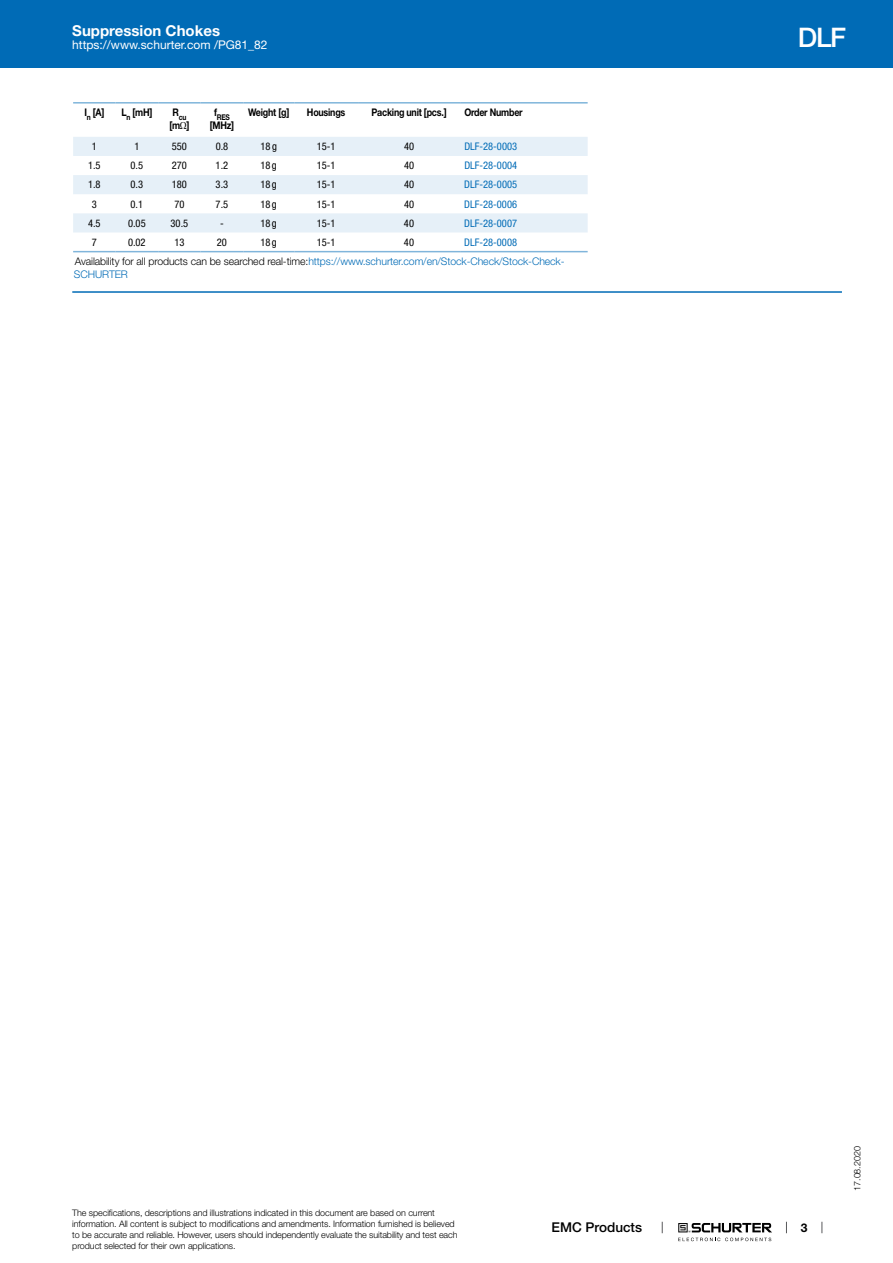
<style>
.page{position:relative;width:893px;height:1263px;background:#fff}
.page>*{position:absolute;margin:0;border:0;box-sizing:border-box;transform-origin:0 0}
.t1{font:500 27px "Helvetica Neue LT";color:#fff}
.t2{font:700 15px "Helvetica Neue LT";color:#fff}
.t3{font:500 13.5px "Helvetica Neue LT";color:#000}
.t4{font:12px "Helvetica Neue LT";color:#fff}
.t5{font:700 12px "Helvetica Neue LT";color:#000}
.t6{font:300 10.5px/19px "Helvetica Neue LT";letter-spacing:-.01em;color:#006bb6}
.t7{font:condensed 10.5px "Helvetica Neue LT";color:#000}
.t8{font:700 10.5px "Helvetica Neue LT";letter-spacing:-.025em;color:#000;scale:.85 1}
.t9{font:condensed 10.5px "Helvetica Neue LT";color:#006bb6}
.t10{font:300 9px/10.8px "Helvetica Neue LT";letter-spacing:-.01em;color:#000}
.t11{font:700 7.8px "Helvetica Neue LT";color:#000;scale:.85 1}
.s1{font-family:"Arial Unicode MS";font-weight:400}
.s2{font-weight:400;font-stretch:condensed}
.s3{color:#000}
</style>
<div class="page">
<svg style="left:678px;top:1223px;width:94px;height:18px"></svg>
<div style="left:0;top:0;width:893px;height:68px;background:#006bb6"></div>
<svg style="left:73px;top:232px;width:515px;height:21px"></svg>
<svg style="left:73px;top:137px;width:515px;height:95px;fill:#e6f0f8"></svg>
<hr style="left:73px;top:102px;width:43px;height:2px;background:#80b5db">
<hr style="left:116px;top:102px;width:42px;height:2px;background:#80b5db">
<hr style="left:158px;top:102px;width:43px;height:2px;background:#80b5db">
<hr style="left:201px;top:102px;width:42px;height:2px;background:#80b5db">
<hr style="left:243px;top:102px;width:51px;height:2px;background:#80b5db">
<hr style="left:294px;top:102px;width:64px;height:2px;background:#80b5db">
<hr style="left:358px;top:102px;width:102px;height:2px;background:#80b5db">
<hr style="left:460px;top:102px;width:128px;height:2px;background:#80b5db">
<hr style="left:73px;top:251px;width:43px;height:1px;background:#80b5db">
<hr style="left:116px;top:251px;width:42px;height:1px;background:#80b5db">
<hr style="left:158px;top:251px;width:43px;height:1px;background:#80b5db">
<hr style="left:201px;top:251px;width:42px;height:1px;background:#80b5db">
<hr style="left:243px;top:251px;width:51px;height:1px;background:#80b5db">
<hr style="left:294px;top:251px;width:64px;height:1px;background:#80b5db">
<hr style="left:358px;top:251px;width:102px;height:1px;background:#80b5db">
<hr style="left:460px;top:251px;width:128px;height:1px;background:#80b5db">
<hr style="left:72px;top:291px;width:770px;height:2px;background:#006bb6">
<h2 class="t2" style="left:72px;top:21px;width:149px">Suppression Chokes</h2>
<h3 class="t4" style="left:72px;top:38px;width:197px">https://www.schurter.com /PG81_82</h3>
<p class="t8" style="left:84px;top:106px;width:25px">I<sub>n</sub> [A]</p>
<p class="t8" style="left:121px;top:106px;width:38px">L<sub>n</sub> [mH]</p>
<p class="t11" style="left:173px;top:112px;width:18px"><sup>R</sup>cu</p>
<p class="t8" style="left:169px;top:118px;width:25px">[m<span class="s1">Ω</span>]</p>
<p class="t11" style="left:214px;top:112px;width:20px"><sup>f</sup>RES</p>
<p class="t8" style="left:210px;top:118px;width:30px">[MHz]</p>
<p class="t8" style="left:248px;top:106px;width:50px">Weight [g]</p>
<p class="t8" style="left:307px;top:106px;width:47px">Housings</p>
<p class="t8" style="left:371px;top:106px;width:90px">Packing unit [pcs.]</p>
<p class="t8" style="left:464px;top:106px;width:70px">Order Number</p>
<p class="t7" style="left:92px;top:140px;width:7px">1</p>
<p class="t7" style="left:134px;top:140px;width:7px">1</p>
<p class="t7" style="left:172px;top:140px;width:17px">550</p>
<p class="t7" style="left:216px;top:140px;width:14px">0.8</p>
<p class="t7" style="left:261px;top:140px;width:18px">18g</p>
<p class="t7" style="left:317px;top:140px;width:20px">15-1</p>
<p class="t7" style="left:404px;top:140px;width:12px">40</p>
<p class="t9" style="left:464px;top:140px;width:54px">DLF-28-0003</p>
<p class="t7" style="left:88px;top:160px;width:14px">1.5</p>
<p class="t7" style="left:131px;top:160px;width:14px">0.5</p>
<p class="t7" style="left:172px;top:160px;width:17px">270</p>
<p class="t7" style="left:216px;top:160px;width:14px">1.2</p>
<p class="t7" style="left:261px;top:160px;width:18px">18g</p>
<p class="t7" style="left:317px;top:160px;width:20px">15-1</p>
<p class="t7" style="left:404px;top:160px;width:12px">40</p>
<p class="t9" style="left:464px;top:160px;width:54px">DLF-28-0004</p>
<p class="t7" style="left:88px;top:179px;width:14px">1.8</p>
<p class="t7" style="left:131px;top:179px;width:14px">0.3</p>
<p class="t7" style="left:172px;top:179px;width:17px">180</p>
<p class="t7" style="left:216px;top:179px;width:14px">3.3</p>
<p class="t7" style="left:261px;top:179px;width:18px">18g</p>
<p class="t7" style="left:317px;top:179px;width:20px">15-1</p>
<p class="t7" style="left:404px;top:179px;width:12px">40</p>
<p class="t9" style="left:464px;top:179px;width:54px">DLF-28-0005</p>
<p class="t7" style="left:92px;top:198px;width:7px">3</p>
<p class="t7" style="left:131px;top:198px;width:14px">0.1</p>
<p class="t7" style="left:174px;top:198px;width:12px">70</p>
<p class="t7" style="left:216px;top:198px;width:14px">7.5</p>
<p class="t7" style="left:261px;top:198px;width:18px">18g</p>
<p class="t7" style="left:317px;top:198px;width:20px">15-1</p>
<p class="t7" style="left:404px;top:198px;width:12px">40</p>
<p class="t9" style="left:464px;top:198px;width:54px">DLF-28-0006</p>
<p class="t7" style="left:88px;top:217px;width:14px">4.5</p>
<p class="t7" style="left:128px;top:217px;width:19px">0.05</p>
<p class="t7" style="left:171px;top:217px;width:19px">30.5</p>
<p class="t7" style="left:220px;top:217px;width:5px">-</p>
<p class="t7" style="left:261px;top:217px;width:18px">18g</p>
<p class="t7" style="left:317px;top:217px;width:20px">15-1</p>
<p class="t7" style="left:404px;top:217px;width:12px">40</p>
<p class="t9" style="left:464px;top:217px;width:54px">DLF-28-0007</p>
<p class="t7" style="left:92px;top:236px;width:7px">7</p>
<p class="t7" style="left:128px;top:236px;width:19px">0.02</p>
<p class="t7" style="left:174px;top:236px;width:12px">13</p>
<p class="t7" style="left:217px;top:236px;width:12px">20</p>
<p class="t7" style="left:261px;top:236px;width:18px">18g</p>
<p class="t7" style="left:317px;top:236px;width:20px">15-1</p>
<p class="t7" style="left:404px;top:236px;width:12px">40</p>
<p class="t6" style="left:75px;top:232px;width:491px;text-indent:389px"><span class="s2">DLF-28-0008<br></span><span class="s3">Availability for all products can be searched real-time:</span>https://www.schurter.com/en/Stock-Check/Stock-Check-</p>
<p class="t6" style="left:74px;top:264px;width:55px">SCHURTER</p>
<h1 class="t1" style="left:798px;top:21px;width:50px">DLF</h1>
<p class="t10" style="left:72px;top:1207px;width:387px">The specifications, descriptions and illustrations indicated in this document are based on current information. All content is subject to modifications and amendments. Information furnished is believed to be accurate and reliable. However, users should independently evaluate the suitability and test each product selected for their own applications.</p>
<h3 class="t3" style="left:552px;top:1219px;width:92px">EMC Products</h3>
<h3 class="t5" style="left:801px;top:1220px;width:8px">3</h3>
<p class="t10" style="left:852px;top:1191px;width:46px;rotate:-90deg">17.08.2020</p>
</div>
